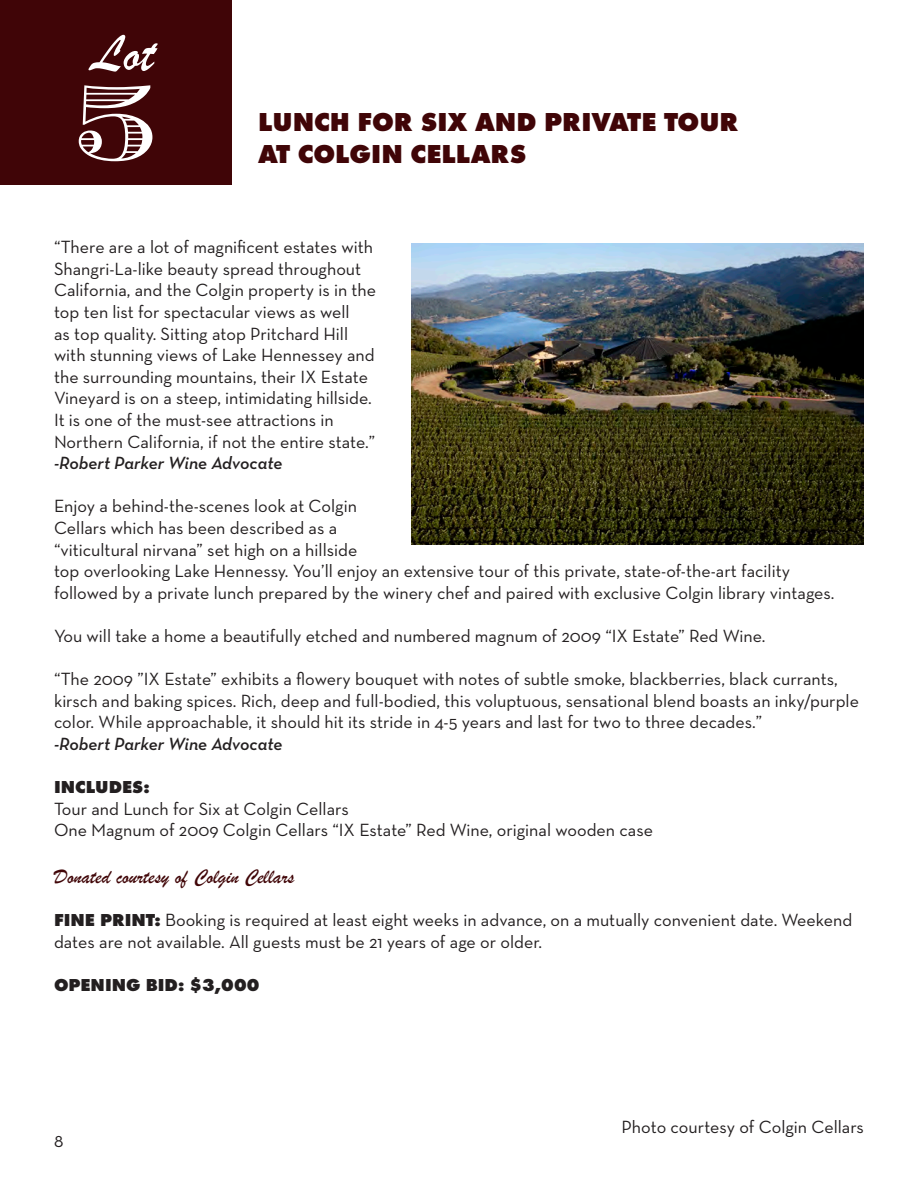
<style>
.page{position:relative;width:918px;height:1188px;background:#fff}
.page>*{position:absolute;margin:0;border:0;box-sizing:border-box;transform-origin:0 0}
.t1{font:108px "Chevalier Becker Stripes Caps";color:#fff}
.t2{font:54px "Brush Script";color:#fff}
.t3{font:27px/32.4px "B Futura Bld";color:#400507}
.t4{font:21px "Brush Script";color:#400507}
.lot_description{font:18px/21.6px "Neutra Text";color:#231f20}
.lot_description-2{font:italic 600 18px "Neutra Text";color:#231f20}
.t5{font:18px "B Futura Bld";color:#231f20}
.s1{font-family:"B Futura Bld"}
</style>
<div class="page">
<div style="left:0;top:0;width:231px;height:185px;background:#400507"></div>
<img style="left:412px;top:243px;width:452px;height:301px">
<h2 class="t2" style="left:91px;top:18px;width:64px">Lot</h2>
<p class="t1" style="left:71px;top:58px;width:91px">5</p>
<p class="t3" style="left:258px;top:108px;width:482px">LUNCH FOR SIX AND PRIVATE TOUR<br>AT COLGIN CELLARS</p>
<p class="lot_description" style="left:54px;top:236px;width:324px">“There are a lot of magnificent estates with Shangri-La-like beauty spread throughout California, and the Colgin property is in the top ten list for spectacular views as well<br>as top quality. Sitting atop Pritchard Hill with stunning views of Lake Hennessey and the surrounding mountains, their IX Estate Vineyard is on a steep, intimidating hillside.<br>It is one of the must-see attractions in Northern California, if not the entire state.”</p>
<p class="lot_description-2" style="left:54px;top:452px;width:230px">-Robert Parker Wine Advocate</p>
<p class="lot_description" style="left:54px;top:495px;width:782px">Enjoy a behind-the-scenes look at Colgin<br>Cellars which has been described as a<br>“viticultural nirvana” set high on a hillside<br>top overlooking Lake Hennessy. You’ll enjoy an extensive tour of this private, state-of-the-art facility followed by a private lunch prepared by the winery chef and paired with exclusive Colgin library vintages.</p>
<p class="lot_description" style="left:54px;top:625px;width:713px">You will take a home a beautifully etched and numbered magnum of 2009 “IX Estate” Red Wine.</p>
<p class="lot_description" style="left:54px;top:668px;width:807px">“The 2009 ”IX Estate” exhibits a flowery bouquet with notes of subtle smoke, blackberries, black currants, kirsch and baking spices. Rich, deep and full-bodied, this voluptuous, sensational blend boasts an inky/purple color. While approachable, it should hit its stride in 4-5 years and last for two to three decades.”</p>
<p class="lot_description-2" style="left:54px;top:733px;width:230px">-Robert Parker Wine Advocate</p>
<p class="lot_description" style="left:54px;top:776px;width:296px"><span class="s1">INCLUDES:<br></span>Tour and Lunch for Six at Colgin Cellars</p>
<p class="lot_description" style="left:54px;top:819px;width:601px">One Magnum of 2009 Colgin Cellars “IX Estate” Red Wine, original wooden case</p>
<p class="t4" style="left:54px;top:863px;width:242px">Donated courtesy of Colgin Cellars</p>
<p class="lot_description" style="left:54px;top:909px;width:800px"><span class="s1">FINE PRINT:</span> Booking is required at least eight weeks in advance, on a mutually convenient date. Weekend dates are not available. All guests must be 21 years of age or older.</p>
<p class="t5" style="left:54px;top:973px;width:207px">OPENING BID: $3,000</p>
<p class="lot_description" style="left:54px;top:1130px;width:11px">8</p>
<p class="lot_description" style="left:622px;top:1116px;width:244px">Photo courtesy of Colgin Cellars</p>
</div>
